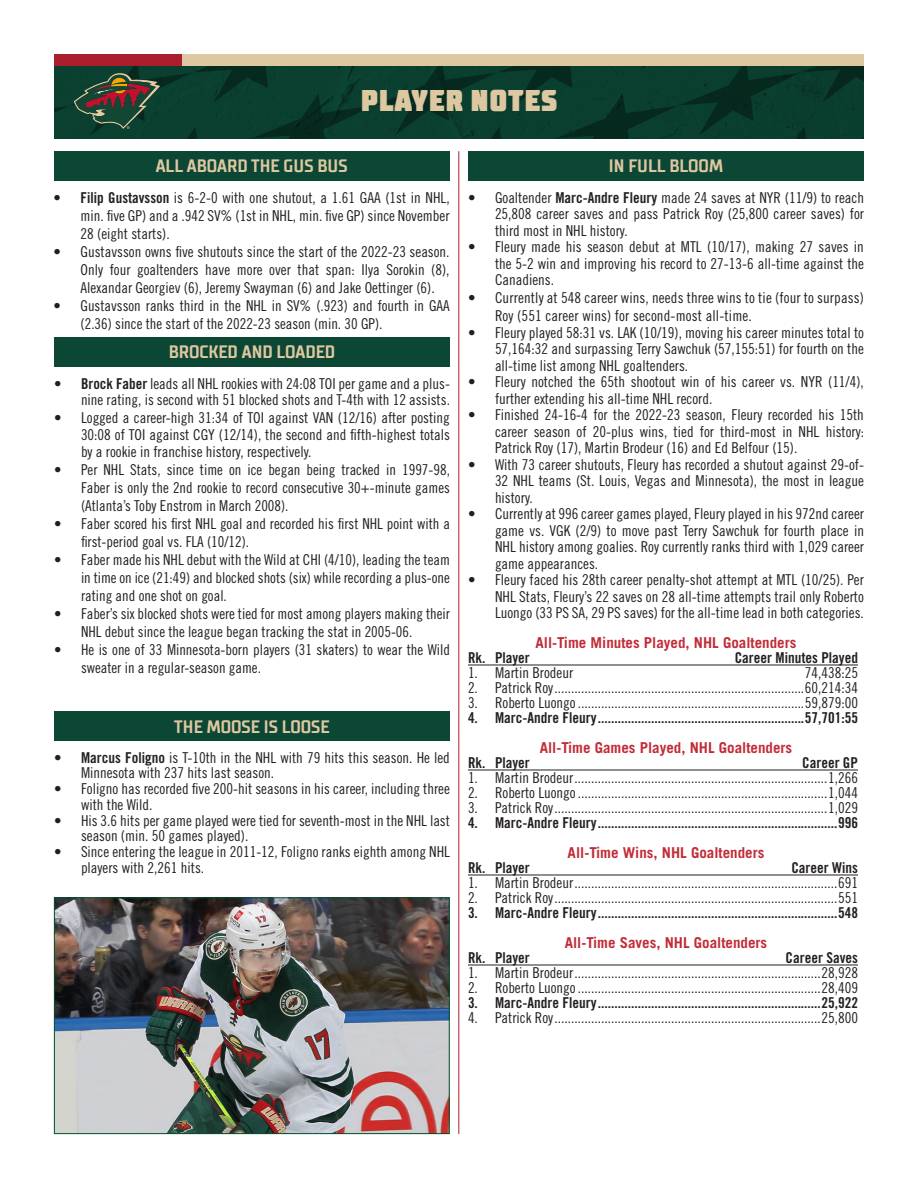
<style>
.page{position:relative;width:918px;height:1188px;background:#fff}
.page>*{position:absolute;margin:0;border:0;box-sizing:border-box;transform-origin:0 0}
.t1{font:900 30px "TT Supermolot Condensed";letter-spacing:.01em;color:#dec8a1}
.Big_Player_Stat_Box{font:700 18px "TT Supermolot Condensed";color:#dec8a1}
.t2{font:15px/16.5px "Trade Gothic LT Std Cn 18";color:#231f20;text-align:justify}
.t3{font:15px "Trade Gothic LT Std Bd Cn 20";color:#231f20}
.t4{font:700 15px "Trade Gothic LT Std";color:#c12c37}
.s1{font-family:"Trade Gothic LT Std Bd Cn 20"}
</style>
<div class="page">
<svg style="left:54px;top:65px;width:810px;height:74px;background:#0f3d2d"></svg>
<div style="left:54px;top:54px;width:810px;height:11px;background:#aa1e2d"></div>
<div style="left:182px;top:54px;width:682px;height:11px;background:#dec8a1"></div>
<hr style="left:459px;top:151px;width:1px;height:983px;background:#aa1e2d">
<div style="left:54px;top:712px;width:396px;height:29px;background:#0c4634"></div>
<div style="left:54px;top:338px;width:396px;height:29px;background:#0c4634"></div>
<div style="left:54px;top:151px;width:396px;height:29px;background:#0c4634"></div>
<img style="left:56px;top:899px;width:392px;height:233px">
<div style="left:54px;top:897px;width:396px;height:237px;border:1px solid #00502e"></div>
<div style="left:468px;top:151px;width:396px;height:29px;background:#0c4634"></div>
<hr style="left:468px;top:665px;width:390px;height:1px;background:#231f20">
<hr style="left:468px;top:770px;width:390px;height:1px;background:#231f20">
<hr style="left:468px;top:875px;width:390px;height:1px;background:#231f20">
<hr style="left:468px;top:965px;width:390px;height:1px;background:#231f20">
<h1 class="t1" style="left:360px;top:82px;width:199px">PLAYER NOTES</h1>
<p class="Big_Player_Stat_Box" style="left:156px;top:155px;width:193px">ALL ABOARD THE GUS BUS</p>
<p class="t2" style="left:81px;top:188px;width:371px;line-height:18px;text-indent:-27px"><span class="s1">• Filip Gustavsson</span> is 6-2-0 with one shutout, a 1.61 GAA (1st in NHL, min. five GP) and a .942 SV% (1st in NHL, min. five GP) since November 28 (eight starts).</p>
<p class="t2" style="left:81px;top:242px;width:371px;line-height:18px;text-indent:-27px">• Gustavsson owns five shutouts since the start of the 2022-23 season.<br>Only four goaltenders have more over that span: Ilya Sorokin (8), Alexandar Georgiev (6), Jeremy Swayman (6) and Jake Oettinger (6).</p>
<p class="t2" style="left:81px;top:296px;width:371px;line-height:18px;text-indent:-27px">• Gustavsson ranks third in the NHL in SV% (.923) and fourth in GAA (2.36) since the start of the 2022-23 season (min. 30 GP).</p>
<p class="Big_Player_Stat_Box" style="left:169px;top:342px;width:168px">BROCKED AND LOADED</p>
<p class="t2" style="left:54px;top:375px;width:398px;text-align:right"><span class="s1">• Brock Faber</span> leads all NHL rookies with 24:08 TOI per game and a plus&shy;nine rating, is second with 51 blocked shots and T-4th with 12 assists.</p>
<p class="t2" style="left:81px;top:409px;width:371px;line-height:17.2px;text-indent:-27px">• Logged a career-high 31:34 of TOI against VAN (12/16) after posting 30:08 of TOI against CGY (12/14), the second and fifth-highest totals by a rookie in franchise history, respectively.</p>
<p class="t2" style="left:81px;top:461px;width:370px;line-height:18px;text-indent:-27px">• Per NHL Stats, since time on ice began being tracked in 1997-98, Faber is only the 2nd rookie to record consecutive 30+-minute games (Atlanta’s Toby Enstrom in March 2008).</p>
<p class="t2" style="left:81px;top:515px;width:370px;line-height:18px;text-indent:-27px">• Faber scored his first NHL goal and recorded his first NHL point with a first-period goal vs. FLA (10/12).</p>
<p class="t2" style="left:81px;top:551px;width:370px;line-height:18px;text-indent:-27px">• Faber made his NHL debut with the Wild at CHI (4/10), leading the team in time on ice (21:49) and blocked shots (six) while recording a plus-one rating and one shot on goal.</p>
<p class="t2" style="left:81px;top:605px;width:370px;line-height:18px;text-indent:-27px">• Faber’s six blocked shots were tied for most among players making their<br>NHL debut since the league began tracking the stat in 2005-06.</p>
<p class="t2" style="left:81px;top:641px;width:371px;line-height:18px;text-indent:-27px">• He is one of 33 Minnesota-born players (31 skaters) to wear the Wild sweater in a regular-season game.</p>
<p class="Big_Player_Stat_Box" style="left:174px;top:716px;width:157px">THE MOOSE IS LOOSE</p>
<p class="t2" style="left:81px;top:749px;width:370px;line-height:15.8px;text-indent:-27px"><span class="s1">• Marcus Foligno</span> is T-10th in the NHL with 79 hits this season. He led<br>Minnesota with 237 hits last season.</p>
<p class="t2" style="left:81px;top:781px;width:370px;line-height:15.8px;text-indent:-27px">• Foligno has recorded five 200-hit seasons in his career, including three with the Wild.</p>
<p class="t2" style="left:81px;top:812px;width:371px;line-height:15.8px;text-indent:-27px">• His 3.6 hits per game played were tied for seventh-most in the NHL last season (min. 50 games played).</p>
<p class="t2" style="left:81px;top:844px;width:371px;line-height:15.8px;text-indent:-27px">• Since entering the league in 2011-12, Foligno ranks eighth among NHL players with 2,261 hits.</p>
<p class="Big_Player_Stat_Box" style="left:609px;top:155px;width:116px">IN FULL BLOOM</p>
<p class="t2" style="left:495px;top:189px;width:371px;text-indent:-27px">• Goaltender <span class="s1">Marc-Andre Fleury</span> made 24 saves at NYR (11/9) to reach 25,808 career saves and pass Patrick Roy (25,800 career saves) for third most in NHL history.</p>
<p class="t2" style="left:495px;top:238px;width:371px;text-indent:-27px">• Fleury made his season debut at MTL (10/17), making 27 saves in the 5-2 win and improving his record to 27-13-6 all-time against the Canadiens.</p>
<p class="t2" style="left:495px;top:289px;width:371px;line-height:18px;text-indent:-27px">• Currently at 548 career wins, needs three wins to tie (four to surpass)<br>Roy (551 career wins) for second-most all-time.</p>
<p class="t2" style="left:495px;top:324px;width:371px;text-indent:-27px">• Fleury played 58:31 vs. LAK (10/19), moving his career minutes total to 57,164:32 and surpassing Terry Sawchuk (57,155:51) for fourth on the all-time list among NHL goaltenders.</p>
<p class="t2" style="left:495px;top:373px;width:370px;text-indent:-27px">• Fleury notched the 65th shootout win of his career vs. NYR (11/4), further extending his all-time NHL record.</p>
<p class="t2" style="left:495px;top:406px;width:371px;text-indent:-27px">• Finished 24-16-4 for the 2022-23 season, Fleury recorded his 15th career season of 20-plus wins, tied for third-most in NHL history:<br>Patrick Roy (17), Martin Brodeur (16) and Ed Belfour (15).</p>
<p class="t2" style="left:495px;top:456px;width:371px;text-indent:-27px">• With 73 career shutouts, Fleury has recorded a shutout against 29-of-32 NHL teams (St. Louis, Vegas and Minnesota), the most in league history.</p>
<p class="t2" style="left:495px;top:505px;width:371px;text-indent:-27px">• Currently at 996 career games played, Fleury played in his 972nd career game vs. VGK (2/9) to move past Terry Sawchuk for fourth place in NHL history among goalies. Roy currently ranks third with 1,029 career game appearances.</p>
<p class="t2" style="left:495px;top:571px;width:371px;text-indent:-27px">• Fleury faced his 28th career penalty-shot attempt at MTL (10/25). Per NHL Stats, Fleury’s 22 saves on 28 all-time attempts trail only Roberto Luongo (33 PS SA, 29 PS saves) for the all-time lead in both categories.</p>
<p class="t4" style="left:536px;top:634px;width:262px">All-Time Minutes Played, NHL Goaltenders</p>
<p class="t3" style="left:468px;top:649px;width:63px">Rk. Player</p>
<p class="t3" style="left:735px;top:649px;width:125px">Career Minutes Played</p>
<p class="t2" style="left:468px;top:664px;width:107px">1. Martin Brodeur</p>
<p class="t2" style="left:805px;top:664px;width:55px">74,438:25</p>
<p class="t2" style="left:468px;top:679px;width:392px">2. Patrick Roy...........................................................................60,214:34</p>
<p class="t2" style="left:468px;top:694px;width:392px">3. Roberto Luongo....................................................................59,879:00</p>
<p class="t3" style="left:468px;top:709px;width:392px">4. Marc-Andre Fleury..............................................................57,701:55</p>
<p class="t4" style="left:540px;top:739px;width:254px">All-Time Games Played, NHL Goaltenders</p>
<p class="t3" style="left:468px;top:754px;width:63px">Rk. Player</p>
<p class="t3" style="left:802px;top:754px;width:57px">Career GP</p>
<p class="t2" style="left:468px;top:769px;width:392px">1. Martin Brodeur............................................................................1,266</p>
<p class="t2" style="left:468px;top:784px;width:392px">2. Roberto Luongo...........................................................................1,044</p>
<p class="t2" style="left:468px;top:799px;width:392px">3. Patrick Roy..................................................................................1,029</p>
<p class="t3" style="left:468px;top:814px;width:392px">4. Marc-Andre Fleury........................................................................996</p>
<p class="t4" style="left:568px;top:844px;width:198px">All-Time Wins, NHL Goaltenders</p>
<p class="t3" style="left:468px;top:859px;width:63px">Rk. Player</p>
<p class="t3" style="left:791px;top:859px;width:68px">Career Wins</p>
<p class="t2" style="left:468px;top:874px;width:392px">1. Martin Brodeur...............................................................................691</p>
<p class="t2" style="left:468px;top:889px;width:392px">2. Patrick Roy.....................................................................................551</p>
<p class="t3" style="left:468px;top:904px;width:392px">3. Marc-Andre Fleury........................................................................548</p>
<p class="t4" style="left:565px;top:934px;width:204px">All-Time Saves, NHL Goaltenders</p>
<p class="t3" style="left:468px;top:949px;width:63px">Rk. Player</p>
<p class="t3" style="left:786px;top:949px;width:74px">Career Saves</p>
<p class="t2" style="left:468px;top:964px;width:392px">1. Martin Brodeur..........................................................................28,928</p>
<p class="t2" style="left:468px;top:979px;width:392px">2. Roberto Luongo.........................................................................28,409</p>
<p class="t3" style="left:468px;top:994px;width:392px">3. Marc-Andre Fleury...................................................................25,922</p>
<p class="t2" style="left:468px;top:1009px;width:392px">4. Patrick Roy................................................................................25,800</p>
</div>
